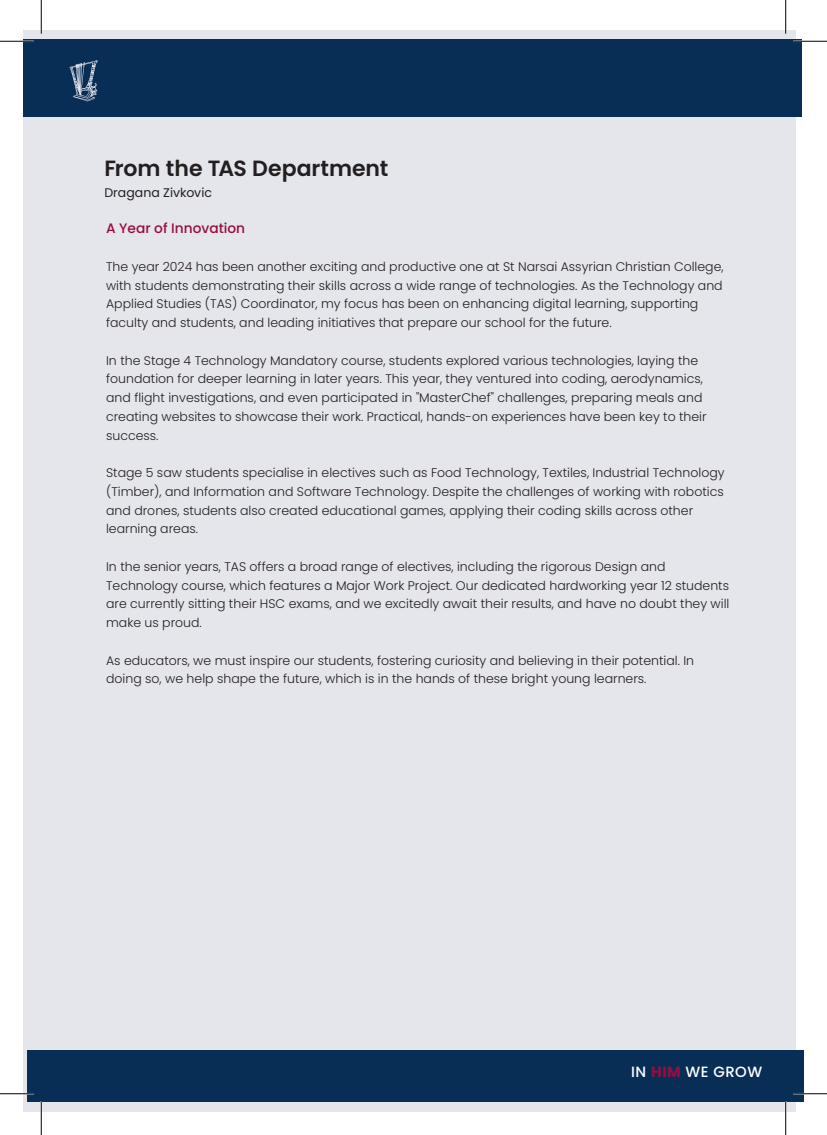
<style>
.page{position:relative;width:827px;height:1135px;background:#fff}
.page>*{position:absolute;margin:0;border:0;box-sizing:border-box;transform-origin:0 0}
.t1{font:600 22px "Poppins";letter-spacing:-.005em;color:#231f20}
.t2{font:500 14.88px "Poppins";letter-spacing:.03em;color:#fff}
.t3{font:500 13.75px "Poppins";color:#970d40}
.t4{font:300 12.5px/18.8px "Poppins";color:#231f20}
.t5{font:12.5px "Poppins";letter-spacing:.005em;color:#231f20}
.s1{font-weight:700;color:#970d40}
</style>
<div class="page">
<div style="left:24px;top:30px;width:771px;height:1081px;background:#e5e5ec"></div>
<div style="left:27px;top:1050px;width:776px;height:52px;background:#082e56"></div>
<div style="left:24px;top:39px;width:777px;height:77px;background:#082e56"></div>
<svg style="left:70px;top:60px;width:28px;height:41px"></svg>
<hr style="left:0;top:40px;width:34px;height:2px;background:#fff">
<hr style="left:793px;top:40px;width:34px;height:2px;background:#fff">
<hr style="left:40px;top:0;width:2px;height:34px;background:#fff">
<hr style="left:40px;top:1101px;width:2px;height:34px;background:#fff">
<hr style="left:0;top:41px;width:34px;height:1px;background:#000">
<hr style="left:793px;top:41px;width:34px;height:1px;background:#000">
<hr style="left:0;top:1093px;width:34px;height:1px;background:#000">
<hr style="left:793px;top:1093px;width:34px;height:1px;background:#000">
<hr style="left:41px;top:0;width:1px;height:34px;background:#000">
<hr style="left:41px;top:1101px;width:1px;height:34px;background:#000">
<hr style="left:785px;top:0;width:1px;height:34px;background:#000">
<hr style="left:785px;top:1101px;width:1px;height:34px;background:#000">
<h1 class="t1" style="left:104px;top:155px;width:285px">From the TAS Department</h1>
<p class="t5" style="left:104px;top:185px;width:109px">Dragana Zivkovic</p>
<p class="t3" style="left:106px;top:221px;width:140px">A Year of Innovation</p>
<p class="t4" style="left:106px;top:257px;width:619px">The year 2024 has been another exciting and productive one at St Narsai Assyrian Christian College, with students demonstrating their skills across a wide range of technologies. As the Technology and Applied Studies (TAS) Coordinator, my focus has been on enhancing digital learning, supporting faculty and students, and leading initiatives that prepare our school for the future.</p>
<p class="t4" style="left:106px;top:351px;width:602px">In the Stage 4 Technology Mandatory course, students explored various technologies, laying the foundation for deeper learning in later years. This year, they ventured into coding, aerodynamics, and flight investigations, and even participated in "MasterChef" challenges, preparing meals and creating websites to showcase their work. Practical, hands-on experiences have been key to their success.</p>
<p class="t4" style="left:106px;top:463px;width:620px">Stage 5 saw students specialise in electives such as Food Technology, Textiles, Industrial Technology (Timber), and Information and Software Technology. Despite the challenges of working with robotics and drones, students also created educational games, applying their coding skills across other learning areas.</p>
<p class="t4" style="left:106px;top:557px;width:624px">In the senior years, TAS offers a broad range of electives, including the rigorous Design and Technology course, which features a Major Work Project. Our dedicated hardworking year 12 students are currently sitting their HSC exams, and we excitedly await their results, and have no doubt they will make us proud.</p>
<p class="t4" style="left:106px;top:651px;width:589px">As educators, we must inspire our students, fostering curiosity and believing in their potential. In doing so, we help shape the future, which is in the hands of these bright young learners.</p>
<p class="t2" style="left:631px;top:1063px;width:132px">IN <span class="s1">HIM</span> WE GROW</p>
</div>
